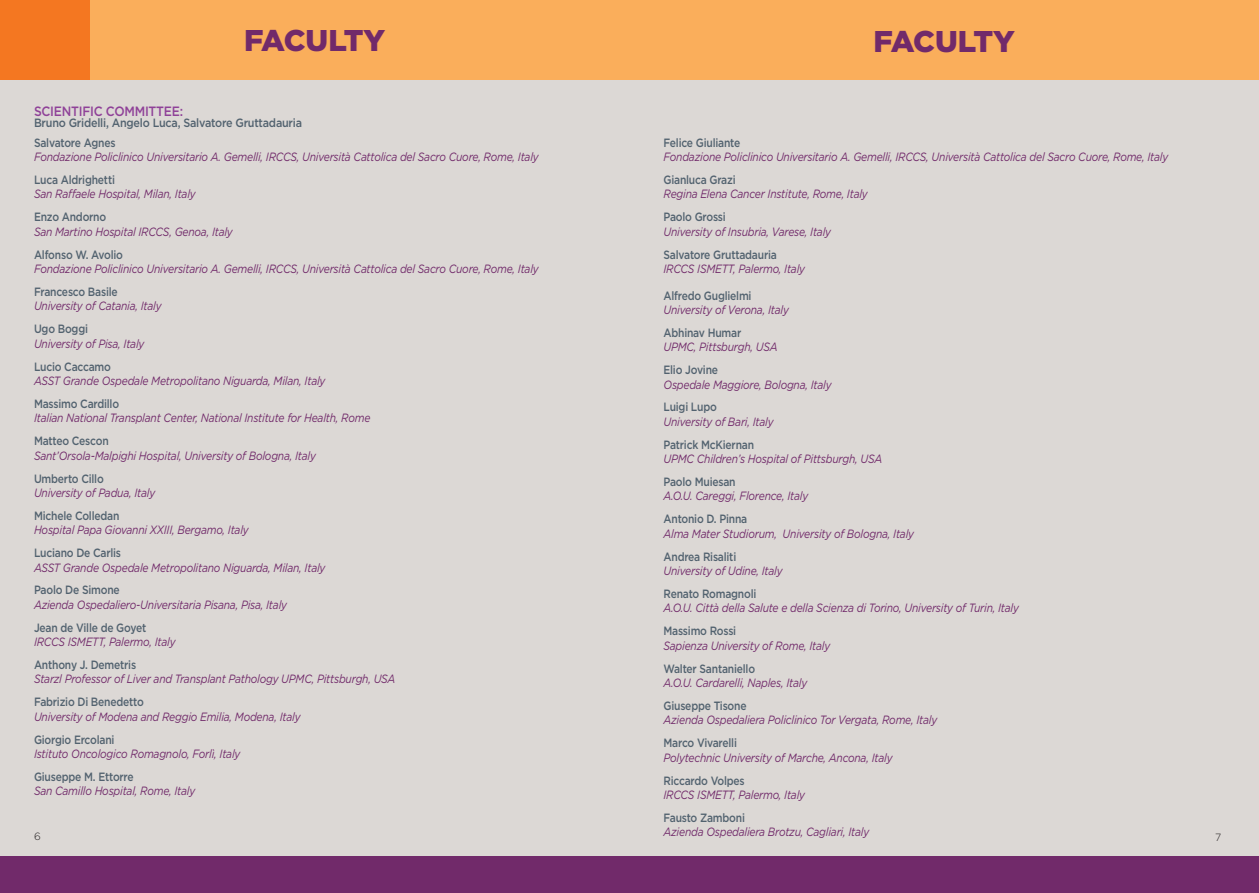
<style>
.page{position:relative;width:1259px;height:893px;background:#fff}
.page>*{position:absolute;margin:0;border:0;box-sizing:border-box;transform-origin:0 0}
.t1{font:900 30px "Gotham";letter-spacing:-.025em;color:#712a6a}
.t2{font:500 13.5px "Gotham";letter-spacing:-.02em;color:#8f4198;scale:.9 1}
.t3{font:italic 12px "Gotham";letter-spacing:-.02em;color:#712a6a;scale:.86 1}
.t4{font:500 12px "Gotham";letter-spacing:-.02em;color:#52626f;scale:.86 1}
.t5{font:500 12px "Gotham";letter-spacing:-.02em;color:#52626f;scale:.9 1}
.t6{font:300 10.5px "Gotham";color:#231f20}
</style>
<div class="page">
<div style="left:0;top:75px;width:1259px;height:818px;background:#dcd8d5"></div>
<div style="left:0;top:0;width:1259px;height:80px;background:#faae5b"></div>
<div style="left:0;top:857px;width:1259px;height:36px;background:#712a6a"></div>
<div style="left:0;top:0;width:90px;height:80px;background:#f47721"></div>
<p class="t1" style="left:244px;top:20px;width:143px">FACULTY</p>
<p class="t1" style="left:873px;top:21px;width:143px">FACULTY</p>
<p class="t2" style="left:34px;top:102px;width:167px">SCIENTIFIC COMMITTEE:</p>
<p class="t5" style="left:34px;top:115px;width:299px">Bruno Gridelli, Angelo Luca, Salvatore Gruttadauria</p>
<p class="t4" style="left:34px;top:135px;width:96px">Salvatore Agnes</p>
<p class="t3" style="left:34px;top:149px;width:588px">Fondazione Policlinico Universitario A. Gemelli, IRCCS, Università Cattolica del Sacro Cuore, Rome, Italy</p>
<p class="t4" style="left:34px;top:172px;width:96px">Luca Aldrighetti</p>
<p class="t3" style="left:34px;top:187px;width:190px">San Raffaele Hospital, Milan, Italy</p>
<p class="t4" style="left:34px;top:209px;width:85px">Enzo Andorno</p>
<p class="t3" style="left:34px;top:224px;width:233px">San Martino Hospital IRCCS, Genoa, Italy</p>
<p class="t4" style="left:34px;top:247px;width:105px">Alfonso W. Avolio</p>
<p class="t3" style="left:34px;top:261px;width:588px">Fondazione Policlinico Universitario A. Gemelli, IRCCS, Università Cattolica del Sacro Cuore, Rome, Italy</p>
<p class="t4" style="left:34px;top:284px;width:99px">Francesco Basile</p>
<p class="t3" style="left:34px;top:298px;width:150px">University of Catania, Italy</p>
<p class="t4" style="left:34px;top:321px;width:64px">Ugo Boggi</p>
<p class="t3" style="left:34px;top:336px;width:130px">University of Pisa, Italy</p>
<p class="t4" style="left:34px;top:359px;width:91px">Lucio Caccamo</p>
<p class="t3" style="left:34px;top:373px;width:340px">ASST Grande Ospedale Metropolitano Niguarda, Milan, Italy</p>
<p class="t4" style="left:34px;top:396px;width:100px">Massimo Cardillo</p>
<p class="t3" style="left:34px;top:410px;width:393px">Italian National Transplant Center, National Institute for Health, Rome</p>
<p class="t4" style="left:34px;top:433px;width:88px">Matteo Cescon</p>
<p class="t3" style="left:34px;top:448px;width:329px">Sant’Orsola-Malpighi Hospital, University of Bologna, Italy</p>
<p class="t4" style="left:34px;top:470px;width:83px">Umberto Cillo</p>
<p class="t3" style="left:34px;top:485px;width:143px">University of Padua, Italy</p>
<p class="t4" style="left:34px;top:508px;width:101px">Michele Colledan</p>
<p class="t3" style="left:34px;top:522px;width:251px">Hospital Papa Giovanni XXIII, Bergamo, Italy</p>
<p class="t4" style="left:34px;top:545px;width:103px">Luciano De Carlis</p>
<p class="t3" style="left:34px;top:560px;width:340px">ASST Grande Ospedale Metropolitano Niguarda, Milan, Italy</p>
<p class="t4" style="left:34px;top:582px;width:101px">Paolo De Simone</p>
<p class="t3" style="left:34px;top:597px;width:296px">Azienda Ospedaliero-Universitaria Pisana, Pisa, Italy</p>
<p class="t4" style="left:34px;top:620px;width:132px">Jean de Ville de Goyet</p>
<p class="t3" style="left:34px;top:634px;width:166px">IRCCS ISMETT, Palermo, Italy</p>
<p class="t4" style="left:34px;top:657px;width:120px">Anthony J. Demetris</p>
<p class="t3" style="left:34px;top:672px;width:422px">Starzl Professor of Liver and Transplant Pathology UPMC, Pittsburgh, USA</p>
<p class="t4" style="left:34px;top:694px;width:129px">Fabrizio Di Benedetto</p>
<p class="t3" style="left:34px;top:709px;width:311px">University of Modena and Reggio Emilia, Modena, Italy</p>
<p class="t4" style="left:34px;top:732px;width:95px">Giorgio Ercolani</p>
<p class="t3" style="left:34px;top:746px;width:241px">Istituto Oncologico Romagnolo, Forlì, Italy</p>
<p class="t4" style="left:34px;top:769px;width:117px">Giuseppe M. Ettorre</p>
<p class="t3" style="left:34px;top:783px;width:189px">San Camillo Hospital, Rome, Italy</p>
<p class="t4" style="left:663px;top:135px;width:91px">Felice Giuliante</p>
<p class="t3" style="left:663px;top:149px;width:588px">Fondazione Policlinico Universitario A. Gemelli, IRCCS, Università Cattolica del Sacro Cuore, Rome, Italy</p>
<p class="t4" style="left:663px;top:172px;width:85px">Gianluca Grazi</p>
<p class="t3" style="left:663px;top:187px;width:239px">Regina Elena Cancer Institute, Rome, Italy</p>
<p class="t4" style="left:663px;top:209px;width:74px">Paolo Grossi</p>
<p class="t3" style="left:663px;top:224px;width:196px">University of Insubria, Varese, Italy</p>
<p class="t4" style="left:663px;top:247px;width:133px">Salvatore Gruttadauria</p>
<p class="t3" style="left:663px;top:261px;width:166px">IRCCS ISMETT, Palermo, Italy</p>
<p class="t4" style="left:663px;top:287px;width:104px">Alfredo Guglielmi</p>
<p class="t3" style="left:663px;top:302px;width:147px">University of Verona, Italy</p>
<p class="t4" style="left:663px;top:325px;width:92px">Abhinav Humar</p>
<p class="t3" style="left:663px;top:339px;width:134px">UPMC, Pittsburgh, USA</p>
<p class="t4" style="left:663px;top:362px;width:65px">Elio Jovine</p>
<p class="t3" style="left:663px;top:377px;width:197px">Ospedale Maggiore, Bologna, Italy</p>
<p class="t4" style="left:663px;top:399px;width:64px">Luigi Lupo</p>
<p class="t3" style="left:663px;top:414px;width:130px">University of Bari, Italy</p>
<p class="t4" style="left:663px;top:437px;width:107px">Patrick McKiernan</p>
<p class="t3" style="left:663px;top:451px;width:256px">UPMC Children’s Hospital of Pittsburgh, USA</p>
<p class="t4" style="left:663px;top:474px;width:85px">Paolo Muiesan</p>
<p class="t3" style="left:663px;top:488px;width:170px">A.O.U. Careggi, Florence, Italy</p>
<p class="t4" style="left:663px;top:511px;width:99px">Antonio D. Pinna</p>
<p class="t3" style="left:663px;top:526px;width:293px">Alma Mater Studiorum, University of Bologna, Italy</p>
<p class="t4" style="left:663px;top:549px;width:86px">Andrea Risaliti</p>
<p class="t3" style="left:663px;top:563px;width:140px">University of Udine, Italy</p>
<p class="t4" style="left:663px;top:586px;width:109px">Renato Romagnoli</p>
<p class="t3" style="left:663px;top:600px;width:415px">A.O.U. Città della Salute e della Scienza di Torino, University of Turin, Italy</p>
<p class="t4" style="left:663px;top:623px;width:86px">Massimo Rossi</p>
<p class="t3" style="left:663px;top:638px;width:195px">Sapienza University of Rome, Italy</p>
<p class="t4" style="left:663px;top:660px;width:108px">Walter Santaniello</p>
<p class="t3" style="left:663px;top:675px;width:169px">A.O.U. Cardarelli, Naples, Italy</p>
<p class="t4" style="left:663px;top:698px;width:98px">Giuseppe Tisone</p>
<p class="t3" style="left:663px;top:712px;width:320px">Azienda Ospedaliera Policlinico Tor Vergata, Rome, Italy</p>
<p class="t4" style="left:663px;top:735px;width:87px">Marco Vivarelli</p>
<p class="t3" style="left:663px;top:750px;width:268px">Polytechnic University of Marche, Ancona, Italy</p>
<p class="t4" style="left:663px;top:772px;width:96px">Riccardo Volpes</p>
<p class="t3" style="left:663px;top:787px;width:166px">IRCCS ISMETT, Palermo, Italy</p>
<p class="t4" style="left:663px;top:810px;width:96px">Fausto Zamboni</p>
<p class="t3" style="left:663px;top:824px;width:241px">Azienda Ospedaliera Brotzu, Cagliari, Italy</p>
<p class="t6" style="left:34px;top:829px;width:8px">6</p>
<p class="t6" style="left:1215px;top:830px;width:8px">7</p>
</div>
